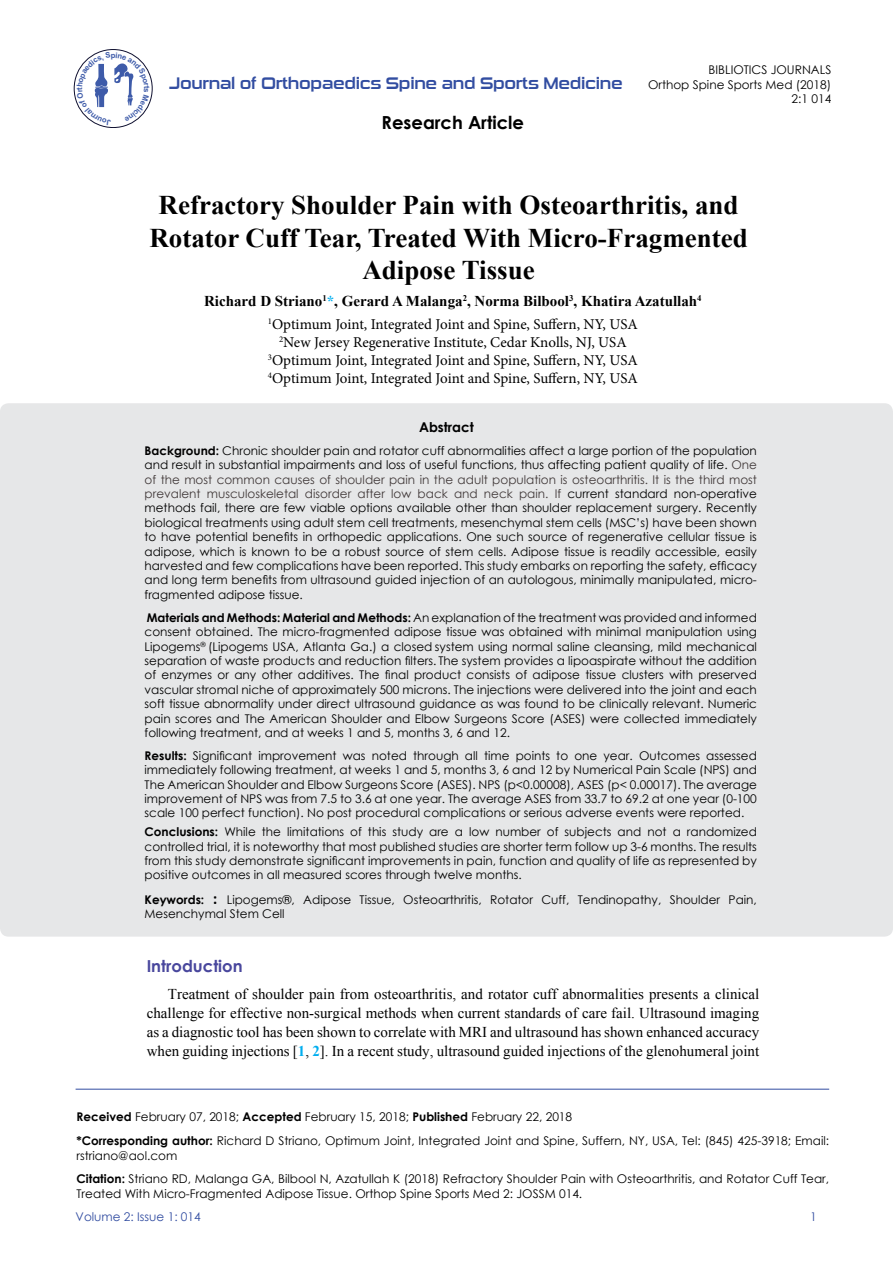
<style>
.page{position:relative;width:893px;height:1263px;background:#fff}
.page>*{position:absolute;margin:0;border:0;box-sizing:border-box;transform-origin:0 0}
.t1{font:700 27px/32.4px "Times New Roman";color:#000;text-align:center}
.t2{font:700 18px "Century Gothic";color:#000}
.t3{font:16.5px "Sui Generis Rg";letter-spacing:-.02em;color:#324da1}
.t4{font:700 16.5px "Century Gothic";color:#49479d}
.t5{font:15px/18.8px "Times New Roman";color:#000;text-align:justify}
.t6{font:15px/18px "Minion Pro";letter-spacing:-.005em;color:#000;text-align:center}
.t7{font:700 15px "Times New Roman";color:#000}
.t8{font:700 13.5px "Century Gothic";color:#000}
.t9{font:12px/14.4px "Century Gothic";color:#000;text-align:justify}
.t10{font:12px "Century Gothic";color:#324da1}
.s1{color:#00aeef}
.s2{font-weight:700}
.s3{color:#403838}
.s4{font-family:"Calibri";font-weight:700;font-size:16.5px}
.s5{font-weight:700;color:#00aeef}
</style>
<div class="page">
<div style="left:74px;top:49px;width:78px;height:79px;border:1px solid #0f1030;border-radius:50%"></div>
<div style="left:0;top:403px;width:893px;height:534px;background:#e6e7e8;border-radius:9px"></div>
<hr style="left:76px;top:1089px;width:753px;height:1px;background:#324da1">
<svg style="left:77px;top:52px;width:73px;height:73px"></svg>
<h3 class="t3" style="left:169px;top:74px;width:455px">Journal of Orthopaedics Spine and Sports Medicine</h3>
<p class="t9" style="left:648px;top:62px;width:185px;text-align:right">BIBLIOTICS JOURNALS<br>Orthop Spine Sports Med (2018)<br>2:1 014</p>
<h2 class="t2" style="left:382px;top:109px;width:144px">Research Article</h2>
<h1 class="t1" style="left:149px;top:188px;width:600px">Refractory Shoulder Pain with Osteoarthritis, and<br>Rotator Cuff Tear, Treated With Micro-Fragmented<br>Adipose Tissue</h1>
<p class="t7" style="left:204px;top:291px;width:499px">Richard D Striano<sup>1</sup><span class="s1">*</span>, Gerard A Malanga<sup>2</sup>, Norma Bilbool<sup>3</sup>, Khatira Azatullah<sup>4</sup></p>
<p class="t6" style="left:268px;top:315px;width:372px"><sup>1</sup>Optimum Joint, Integrated Joint and Spine, Suffern, NY, USA <sup>2</sup>New Jersey Regenerative Institute, Cedar Knolls, NJ, USA <sup>3</sup>Optimum Joint, Integrated Joint and Spine, Suffern, NY, USA <sup>4</sup>Optimum Joint, Integrated Joint and Spine, Suffern, NY, USA</p>
<p class="t8" style="left:419px;top:417px;width:56px">Abstract</p>
<p class="t9" style="left:145px;top:443px;width:614px"><span class="s2">Background:</span> Chronic shoulder pain and rotator cuff abnormalities affect a large portion of the population and result in substantial impairments and loss of useful functions, thus affecting patient quality of life. <span class="s3">One of the most common causes of shoulder pain in the adult population is osteoarthritis. It is the third most prevalent musculoskeletal disorder after low back and neck pain. If</span> current standard non-operative methods fail, there are few viable options available other than shoulder replacement surgery. Recently biological treatments using adult stem cell treatments, mesenchymal stem cells (MSC’s) have been shown to have potential benefits in orthopedic applications. One such source of regenerative cellular tissue is adipose, which is known to be a robust source of stem cells. Adipose tissue is readily accessible, easily harvested and few complications have been reported. This study embarks on reporting the safety, efficacy and long term benefits from ultrasound guided injection of an autologous, minimally manipulated, micro&shy;fragmented adipose tissue.</p>
<p class="t9" style="left:145px;top:610px;width:614px"><span class="s2">Materials and Methods: Material and Methods:</span> An explanation of the treatment was provided and informed consent obtained. The micro-fragmented adipose tissue was obtained with minimal manipulation using Lipogems<sup>®</sup> (Lipogems USA, Atlanta Ga.) a closed system using normal saline cleansing, mild mechanical separation of waste products and reduction filters. The system provides a lipoaspirate without the addition of enzymes or any other additives. The final product consists of adipose tissue clusters with preserved vascular stromal niche of approximately 500 microns. The injections were delivered into the joint and each soft tissue abnormality under direct ultrasound guidance as was found to be clinically relevant. Numeric pain scores and The American Shoulder and Elbow Surgeons Score (ASES) were collected immediately following treatment, and at weeks 1 and 5, months 3, 6 and 12.</p>
<p class="t9" style="left:145px;top:748px;width:614px"><span class="s2">Results:</span> Significant improvement was noted through all time points to one year. Outcomes assessed immediately following treatment, at weeks 1 and 5, months 3, 6 and 12 by Numerical Pain Scale (NPS) and The American Shoulder and Elbow Surgeons Score (ASES). NPS (p&lt;0.00008), ASES (p&lt; 0.00017). The average improvement of NPS was from 7.5 to 3.6 at one year. The average ASES from 33.7 to 69.2 at one year (0-100 scale 100 perfect function). No post procedural complications or serious adverse events were reported.</p>
<p class="t9" style="left:145px;top:824px;width:614px"><span class="s2">Conclusions:</span> While the limitations of this study are a low number of subjects and not a randomized controlled trial, it is noteworthy that most published studies are shorter term follow up 3-6 months. The results from this study demonstrate significant improvements in pain, function and quality of life as represented by positive outcomes in all measured scores through twelve months.</p>
<p class="t9" style="left:145px;top:892px;width:614px"><span class="s2">Keywords:</span> <span class="s4">:</span> Lipogems®, Adipose Tissue, Osteoarthritis, Rotator Cuff, Tendinopathy, Shoulder Pain,<br>Mesenchymal Stem Cell</p>
<h3 class="t4" style="left:147px;top:954px;width:98px">Introduction</h3>
<p class="t5" style="left:147px;top:985px;width:614px;text-indent:21px">Treatment of shoulder pain from osteoarthritis, and rotator cuff abnormalities presents a clinical challenge for effective non-surgical methods when current standards of care fail. Ultrasound imaging as a diagnostic tool has been shown to correlate with MRI and ultrasound has shown enhanced accuracy when guiding injections [<span class="s5">1</span>, <span class="s5">2</span>]. In a recent study, ultrasound guided injections of the glenohumeral joint</p>
<p class="t9" style="left:77px;top:1105px;width:754px;line-height:23.5px"><span class="s2">Received</span> February 07, 2018; <span class="s2">Accepted</span> February 15, 2018; <span class="s2">Published</span> February 22, 2018<br><span class="s2">*Corresponding author:</span> Richard D Striano, Optimum Joint, Integrated Joint and Spine, Suffern, NY, USA, Tel: (845) 425-3918; Email:</p>
<p class="t9" style="left:77px;top:1143px;width:754px;line-height:23.5px">rstriano@aol.com<br><span class="s2">Citation:</span> Striano RD, Malanga GA, Bilbool N, Azatullah K (2018) Refractory Shoulder Pain with Osteoarthritis, and Rotator Cuff Tear,</p>
<p class="t9" style="left:77px;top:1186px;width:507px">Treated With Micro-Fragmented Adipose Tissue. Orthop Spine Sports Med 2: JOSSM 014.</p>
<p class="t10" style="left:76px;top:1209px;width:127px">Volume 2: Issue 1: 014</p>
<p class="t10" style="left:810px;top:1209px;width:8px">1</p>
</div>
